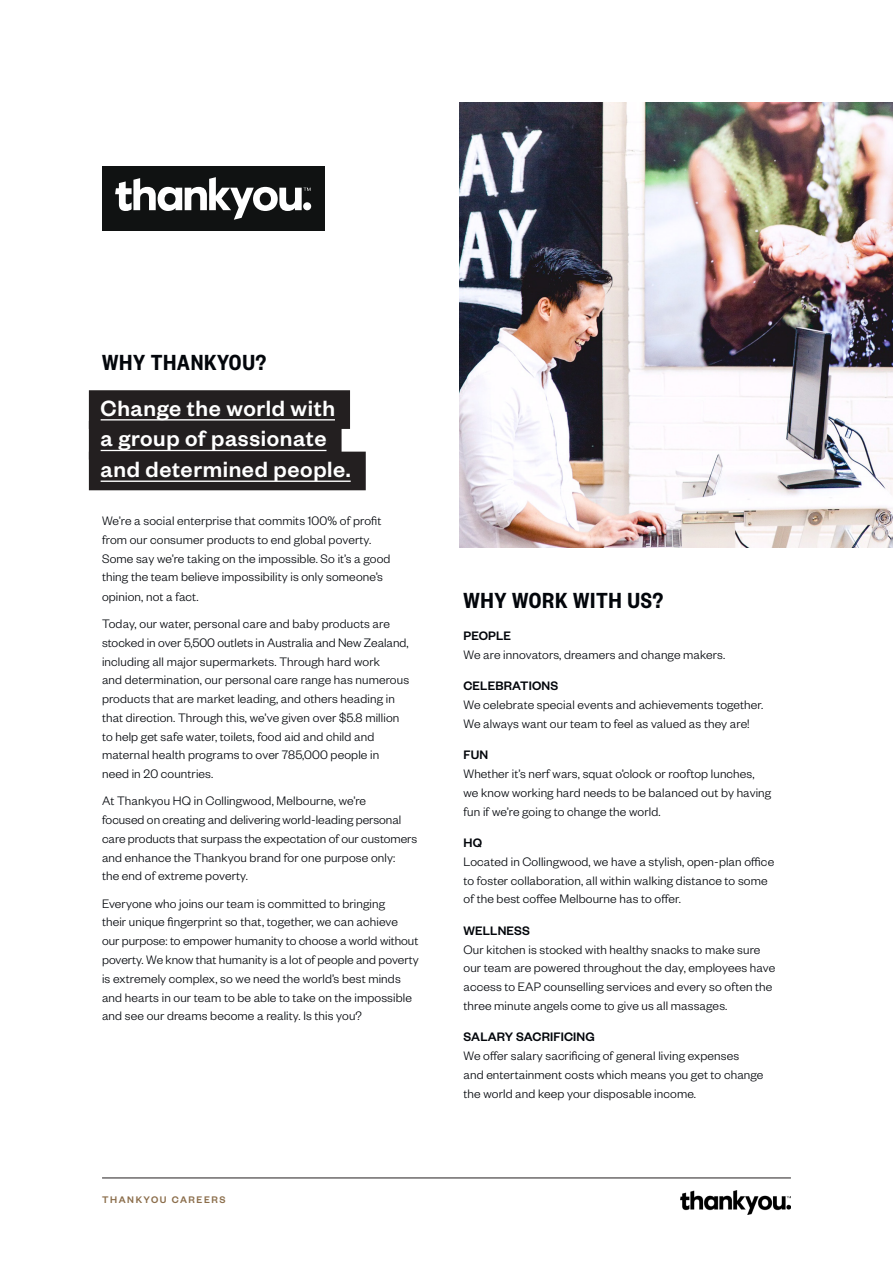
<style>
.page{position:relative;width:893px;height:1263px;background:#fff}
.page>*{position:absolute;margin:0;border:0;box-sizing:border-box;transform-origin:0 0}
._4_1_Highlighted_Tex{font:500 24.15px "Founders Grotesk";letter-spacing:.025em;color:#fff}
.t1{font:600 24px "Founders Grotesk Cond";letter-spacing:.03em;color:#03060b}
.t2{font:300 13.5px/18.8px "Founders Grotesk";letter-spacing:.01em;color:#03060b}
.t3{font:500 10.5px "Founders Grotesk";letter-spacing:.15em;color:#8b6d4a}
.s1{font-weight:500}
</style>
<div class="page">
<hr style="left:102px;top:1178px;width:689px;height:1px;background:#231f20">
<img style="left:680px;top:1191px;width:111px;height:24px">
<img style="left:459px;top:102px;width:434px;height:445px">
<div style="left:89px;top:390px;width:261px;height:39px;background:#231f20"></div>
<hr style="left:101px;top:419px;width:234px;height:1px;background:#fff">
<div style="left:89px;top:421px;width:253px;height:39px;background:#231f20"></div>
<hr style="left:101px;top:450px;width:225px;height:1px;background:#fff">
<div style="left:89px;top:452px;width:277px;height:38px;background:#231f20"></div>
<hr style="left:101px;top:480px;width:250px;height:2px;background:#fff">
<div style="left:102px;top:167px;width:222px;height:64px;background:#101212"></div>
<svg style="left:115px;top:177px;width:196px;height:43px"></svg>
<p class="t1" style="left:102px;top:348px;width:166px">WHY THANKYOU?</p>
<p class="_4_1_Highlighted_Tex" style="left:101px;top:393px;width:236px">Change the world with</p>
<p class="_4_1_Highlighted_Tex" style="left:101px;top:424px;width:227px">a group of passionate</p>
<p class="_4_1_Highlighted_Tex" style="left:101px;top:454px;width:252px">and determined people.</p>
<p class="t2" style="left:102px;top:511px;width:290px">We’re a social enterprise that commits 100% of profit from our consumer products to end global poverty.<br>Some say we’re taking on the impossible. So it’s a good thing the team believe impossibility is only someone’s opinion, not a fact.</p>
<p class="t2" style="left:102px;top:614px;width:308px">Today, our water, personal care and baby products are stocked in over 5,500 outlets in Australia and New Zealand, including all major supermarkets. Through hard work<br>and determination, our personal care range has numerous products that are market leading, and others heading in that direction. Through this, we’ve given over $5.8 million to help get safe water, toilets, food aid and child and maternal health programs to over 785,000 people in need in 20 countries.</p>
<p class="t2" style="left:102px;top:791px;width:317px">At Thankyou HQ in Collingwood, Melbourne, we’re<br>focused on creating and delivering world-leading personal care products that surpass the expectation of our customers and enhance the Thankyou brand for one purpose only:<br>the end of extreme poverty.</p>
<p class="t2" style="left:102px;top:893px;width:318px">Everyone who joins our team is committed to bringing<br>their unique fingerprint so that, together, we can achieve our purpose: to empower humanity to choose a world without poverty. We know that humanity is a lot of people and poverty is extremely complex, so we need the world’s best minds and hearts in our team to be able to take on the impossible and see our dreams become a reality. Is this you?</p>
<p class="t3" style="left:102px;top:1193px;width:125px">THANKYOU CAREERS</p>
<p class="t1" style="left:463px;top:586px;width:201px">WHY WORK WITH US?</p>
<p class="t2" style="left:463px;top:626px;width:263px"><span class="s1">PEOPLE<br></span>We are innovators, dreamers and change makers.</p>
<p class="t2" style="left:463px;top:676px;width:301px"><span class="s1">CELEBRATIONS<br></span>We celebrate special events and achievements together.<br>We always want our team to feel as valued as they are!</p>
<p class="t2" style="left:463px;top:745px;width:309px"><span class="s1">FUN<br></span>Whether it’s nerf wars, squat o’clock or rooftop lunches, we know working hard needs to be balanced out by having fun if we’re going to change the world.</p>
<p class="t2" style="left:463px;top:833px;width:312px"><span class="s1">HQ<br></span>Located in Collingwood, we have a stylish, open-plan office to foster collaboration, all within walking distance to some of the best coffee Melbourne has to offer.</p>
<p class="t2" style="left:463px;top:920px;width:313px"><span class="s1">WELLNESS<br></span>Our kitchen is stocked with healthy snacks to make sure our team are powered throughout the day, employees have access to EAP counselling services and every so often the three minute angels come to give us all massages.</p>
<p class="t2" style="left:463px;top:1027px;width:301px"><span class="s1">SALARY SACRIFICING<br></span>We offer salary sacrificing of general living expenses<br>and entertainment costs which means you get to change the world and keep your disposable income.</p>
</div>
